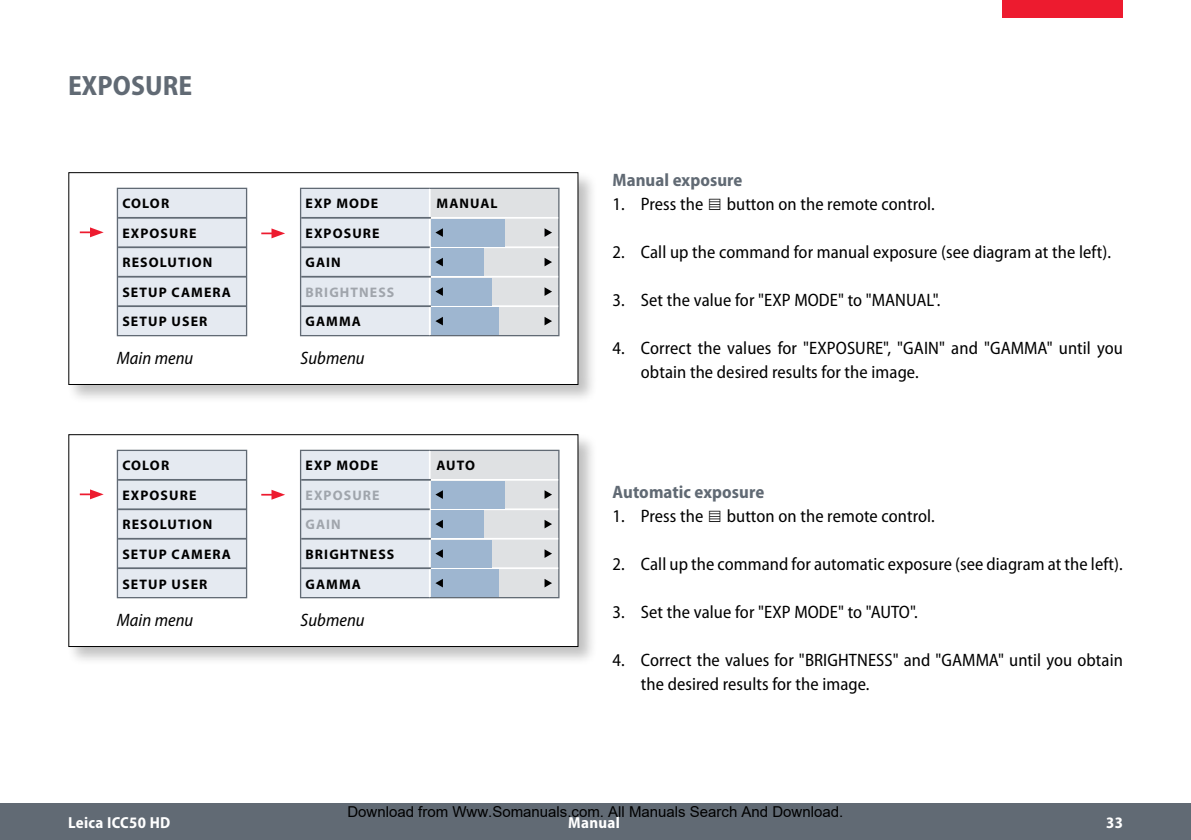
<style>
.page{position:relative;width:1191px;height:840px;background:#fff}
.page>*{position:absolute;margin:0;border:0;box-sizing:border-box;transform-origin:0 0}
.Seitentitel{font:700 semi-condensed 28px "Myriad Pro";letter-spacing:.005em;color:#616a74}
.Einzug_Aufzählung{font:semi-condensed 18px/24px "Myriad Pro";letter-spacing:.005em;color:#000}
.Untertitel{font:700 semi-condensed 18px "Myriad Pro";letter-spacing:.005em;color:#616a74}
.Einzug_Legende{font:italic semi-condensed 18px "Myriad Pro";letter-spacing:.005em;color:#000}
.t1{font:700 semi-condensed 16px "Myriad Pro";letter-spacing:.02em;color:#fff}
.t2{font:15px "Arial";color:#000}
.OSM_links{font:700 13.8px "Myriad Pro";letter-spacing:.08em;color:#000}
.OSM_links-2{font:700 13.8px "Myriad Pro";letter-spacing:.08em;color:#a0a5ac}
</style>
<div class="page">
<div style="left:0;top:803px;width:1191px;height:36px;background:#616a74"></div>
<div style="left:1002px;top:0;width:121px;height:17px;background:#ed1b2f"></div>
<div style="left:66px;top:169px;width:532px;height:235px;background:#000;opacity:.25"></div>
<div style="left:69px;top:172px;width:509px;height:212px;background:#fff"></div>
<div style="left:68px;top:172px;width:510px;height:213px;border:1px solid #000"></div>
<div style="left:66px;top:431px;width:532px;height:235px;background:#000;opacity:.25"></div>
<div style="left:69px;top:434px;width:509px;height:212px;background:#fff"></div>
<div style="left:68px;top:434px;width:510px;height:212px;border:1px solid #000"></div>
<hr style="left:430px;top:187px;width:129px;height:2px;background:#616a74">
<hr style="left:430px;top:335px;width:129px;height:1px;background:#616a74">
<hr style="left:430px;top:449px;width:129px;height:2px;background:#616a74">
<hr style="left:430px;top:596px;width:129px;height:2px;background:#616a74">
<hr style="left:300px;top:187px;width:130px;height:2px;background:#616a74">
<hr style="left:300px;top:335px;width:130px;height:1px;background:#616a74">
<hr style="left:300px;top:449px;width:130px;height:2px;background:#616a74">
<hr style="left:300px;top:596px;width:130px;height:2px;background:#616a74">
<svg style="left:300px;top:188px;width:259px;height:147px;background:#d0d7e0"></svg>
<svg style="left:300px;top:450px;width:259px;height:147px;background:#d0d7e0"></svg>
<svg style="left:116px;top:187px;width:132px;height:150px;background:#dee3ea"></svg>
<svg style="left:116px;top:449px;width:132px;height:149px;background:#dde3ea"></svg>
<hr style="left:118px;top:217px;width:129px;height:1px;background:#616a74">
<hr style="left:118px;top:246px;width:128px;height:2px;background:#616a74">
<hr style="left:118px;top:276px;width:129px;height:1px;background:#616a74">
<hr style="left:118px;top:305px;width:129px;height:2px;background:#616a74">
<hr style="left:118px;top:478px;width:129px;height:2px;background:#616a74">
<hr style="left:118px;top:508px;width:128px;height:2px;background:#616a74">
<hr style="left:118px;top:537px;width:129px;height:2px;background:#616a74">
<hr style="left:118px;top:567px;width:129px;height:1px;background:#616a74">
<svg style="left:261px;top:228px;width:24px;height:10px"></svg>
<svg style="left:80px;top:227px;width:24px;height:10px"></svg>
<svg style="left:80px;top:489px;width:24px;height:10px"></svg>
<svg style="left:261px;top:489px;width:24px;height:10px"></svg>
<p class="Seitentitel" style="left:68px;top:70px;width:126px">EXPOSURE</p>
<p class="OSM_links" style="left:122px;top:194px;width:48px">COLOR</p>
<p class="OSM_links" style="left:305px;top:194px;width:74px">EXP MODE</p>
<p class="OSM_links" style="left:436px;top:194px;width:63px">MANUAL</p>
<p class="OSM_links" style="left:122px;top:224px;width:76px">EXPOSURE</p>
<p class="OSM_links" style="left:305px;top:224px;width:76px">EXPOSURE</p>
<p class="OSM_links" style="left:122px;top:253px;width:92px">RESOLUTION</p>
<p class="OSM_links" style="left:305px;top:253px;width:37px">GAIN</p>
<p class="OSM_links" style="left:122px;top:283px;width:110px">SETUP CAMERA</p>
<p class="OSM_links-2" style="left:305px;top:283px;width:90px">BRIGHTNESS</p>
<p class="OSM_links" style="left:122px;top:312px;width:86px">SETUP USER</p>
<p class="OSM_links" style="left:305px;top:312px;width:57px">GAMMA</p>
<p class="Einzug_Legende" style="left:117px;top:348px;width:78px">Main menu</p>
<p class="Einzug_Legende" style="left:300px;top:348px;width:66px">Submenu</p>
<p class="Untertitel" style="left:612px;top:169px;width:132px">Manual exposure</p>
<p class="Einzug_Aufzählung" style="left:612px;top:192px;width:324px">1. Press the ▤ button on the remote control.</p>
<p class="Einzug_Aufzählung" style="left:612px;top:240px;width:500px">2. Call up the command for manual exposure (see diagram at the left).</p>
<p class="Einzug_Aufzählung" style="left:612px;top:288px;width:329px">3. Set the value for "EXP MODE" to "MANUAL".</p>
<p class="Einzug_Aufzählung" style="left:641px;top:336px;width:483px;text-indent:-28px">4. Correct the values for "EXPOSURE", "GAIN" and "GAMMA" until you obtain the desired results for the image.</p>
<p class="OSM_links" style="left:122px;top:456px;width:48px">COLOR</p>
<p class="OSM_links" style="left:305px;top:456px;width:74px">EXP MODE</p>
<p class="OSM_links" style="left:436px;top:456px;width:40px">AUTO</p>
<p class="OSM_links" style="left:122px;top:486px;width:76px">EXPOSURE</p>
<p class="OSM_links-2" style="left:305px;top:486px;width:76px">EXPOSURE</p>
<p class="OSM_links" style="left:122px;top:515px;width:92px">RESOLUTION</p>
<p class="OSM_links-2" style="left:305px;top:515px;width:37px">GAIN</p>
<p class="OSM_links" style="left:122px;top:545px;width:110px">SETUP CAMERA</p>
<p class="OSM_links" style="left:305px;top:545px;width:90px">BRIGHTNESS</p>
<p class="OSM_links" style="left:122px;top:574px;width:86px">SETUP USER</p>
<p class="OSM_links" style="left:305px;top:574px;width:57px">GAMMA</p>
<p class="Einzug_Legende" style="left:117px;top:610px;width:78px">Main menu</p>
<p class="Einzug_Legende" style="left:300px;top:610px;width:66px">Submenu</p>
<p class="Untertitel" style="left:612px;top:481px;width:153px">Automatic exposure</p>
<p class="Einzug_Aufzählung" style="left:612px;top:504px;width:324px">1. Press the ▤ button on the remote control.</p>
<p class="Einzug_Aufzählung" style="left:612px;top:552px;width:512px">2. Call up the command for automatic exposure (see diagram at the left).</p>
<p class="Einzug_Aufzählung" style="left:612px;top:600px;width:307px">3. Set the value for "EXP MODE" to "AUTO".</p>
<p class="Einzug_Aufzählung" style="left:641px;top:648px;width:483px;text-indent:-28px">4. Correct the values for "BRIGHTNESS" and "GAMMA" until you obtain the desired results for the image.</p>
<p class="t2" style="left:347px;top:802px;width:497px">Download from Www.Somanuals.com. All Manuals Search And Download.</p>
<p class="t1" style="left:68px;top:813px;width:104px">Leica ICC50 HD</p>
<p class="t1" style="left:568px;top:813px;width:53px">Manual</p>
<p class="t1" style="left:1106px;top:813px;width:18px">33</p>
</div>
